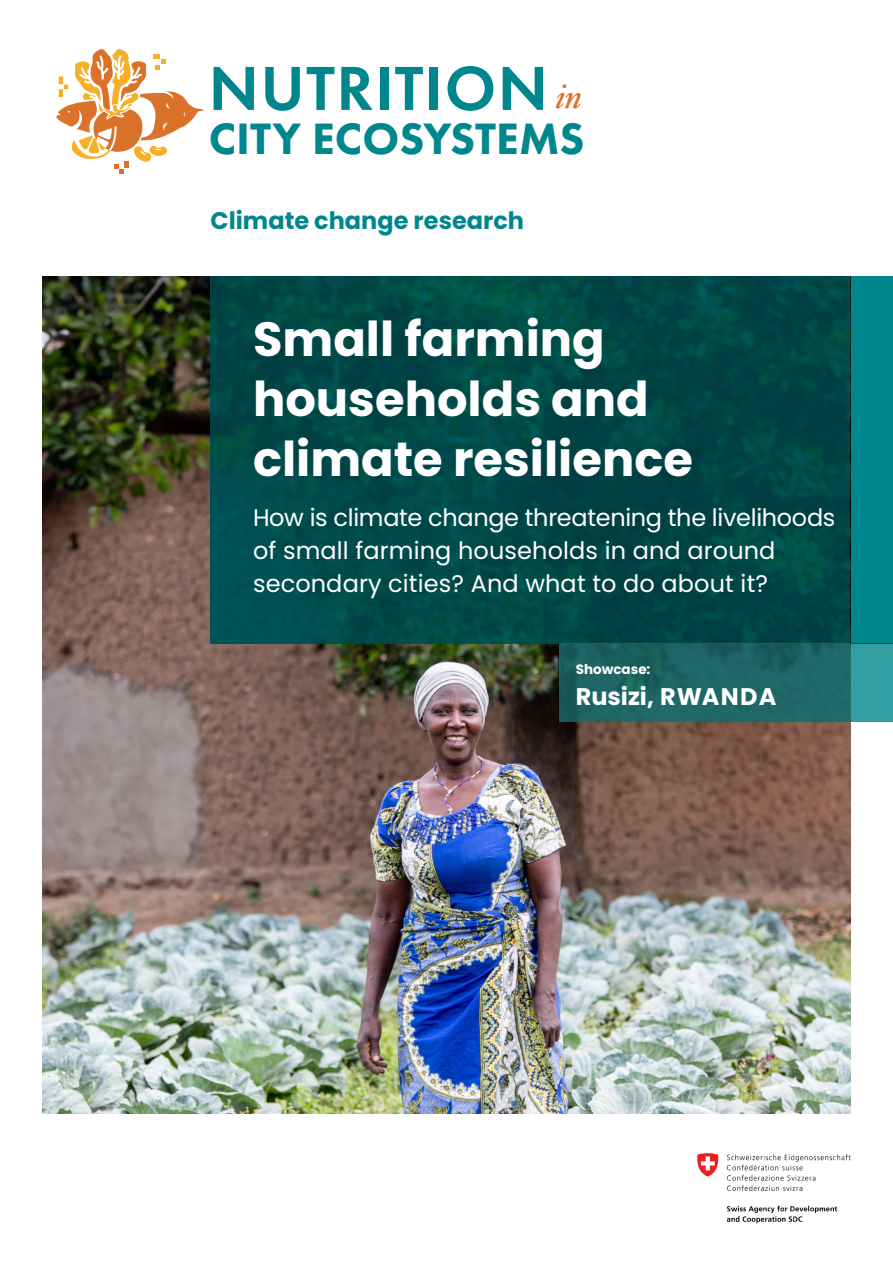
<style>
.page{position:relative;width:893px;height:1263px;background:#fff}
.page>*{position:absolute;margin:0;border:0;box-sizing:border-box;transform-origin:0 0}
.t1{font:600 64.35px "Futura PT";letter-spacing:.025em;color:#00878e}
.t2{font:700 48px/60px "Poppins";color:#fff}
.t3{font:800 45.6px "Futura PT";color:#00878e}
.t4{font:italic 34.5px "Hoefler Text";color:#db722a}
.t5{font:24px/33px "Poppins";letter-spacing:.005em;color:#fff}
.t6{font:700 24px "Poppins";color:#00878e}
.t7{font:700 24px "Poppins";color:#fff}
.t8{font:700 13.5px "Poppins";color:#fff}
</style>
<div class="page">
<img style="left:43px;top:276px;width:807px;height:838px">
<svg style="left:56px;top:49px;width:148px;height:125px"></svg>
<img style="left:697px;top:1153px;width:154px;height:71px">
<svg style="left:210px;top:276px;width:683px;height:367px;background:#004b4b"></svg>
<svg style="left:559px;top:643px;width:334px;height:79px;background:#206b6c"></svg>
<h1 class="t1" style="left:209px;top:48px;width:341px">NUTRITION</h1>
<h3 class="t4" style="left:556px;top:76px;width:28px">in</h3>
<h3 class="t3" style="left:209px;top:110px;width:377px">CITY ECOSYSTEMS</h3>
<p class="t6" style="left:210px;top:207px;width:315px">Climate change research</p>
<h2 class="t2" style="left:253px;top:310px;width:441px">Small farming households and climate resilience</h2>
<p class="t5" style="left:253px;top:501px;width:584px">How is climate change threatening the livelihoods of small farming households in and around secondary cities? And what to do about it?</p>
<p class="t8" style="left:576px;top:662px;width:76px">Showcase:</p>
<p class="t7" style="left:576px;top:683px;width:202px">Rusizi, RWANDA</p>
</div>
